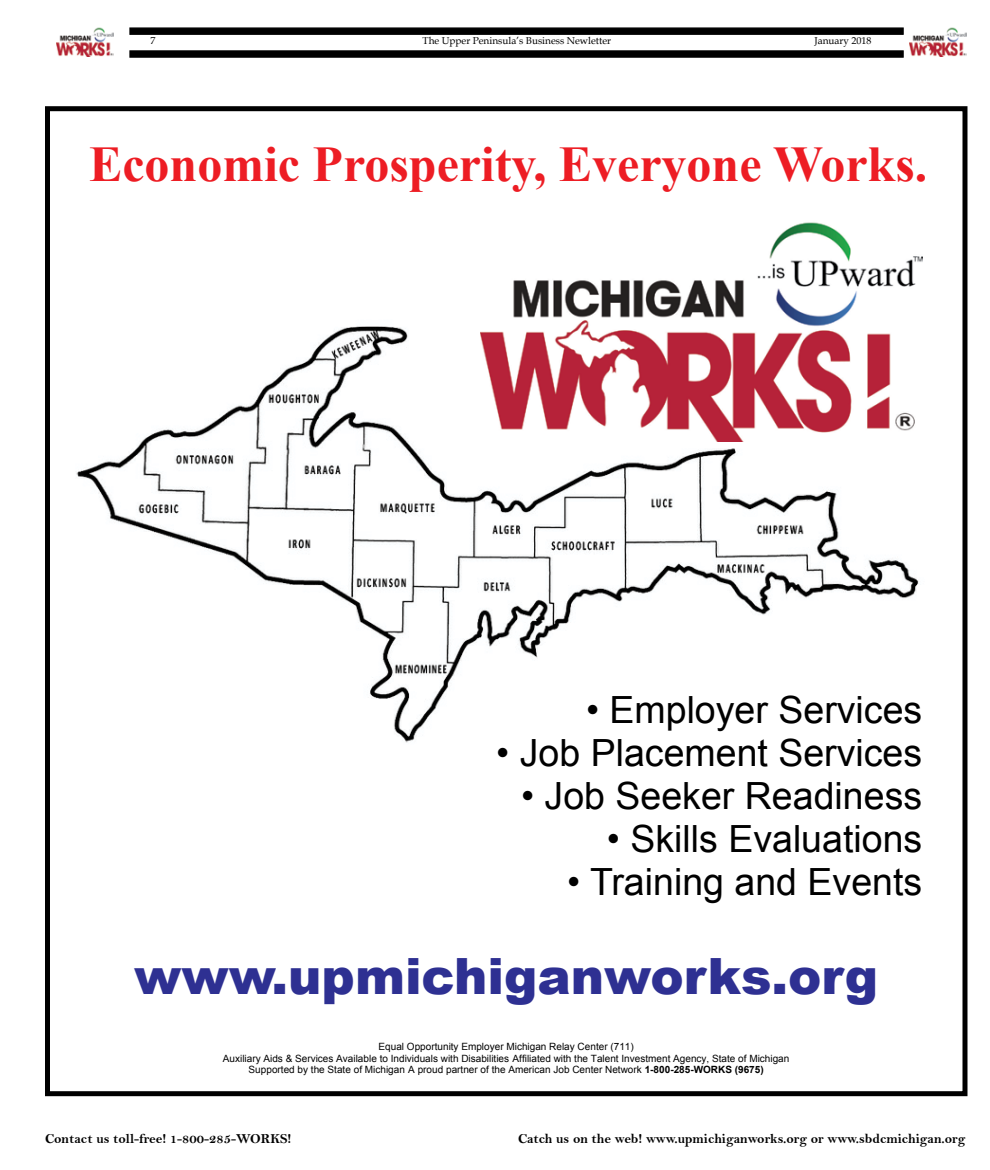
<style>
.page{position:relative;width:990px;height:1170px;background:#fff}
.page>*{position:absolute;margin:0;border:0;box-sizing:border-box;transform-origin:0 0}
.t1{font:700 50px "Times New Roman";color:#ed1d24}
.t2{font:900 50px "Arial";color:#2e3092}
.t3{font:37.5px "Arial";color:#000}
.t4{font:13.75px "Bell MT Bold";color:#000}
.t5{font:10px/11.5px "Arial";color:#000;text-align:center}
.t6{font:10px "Book Antiqua";color:#000}
.s1{font-weight:700}
</style>
<div class="page">
<div style="left:129px;top:27px;width:775px;height:8px;background:#000;border:1px solid #000"></div>
<div style="left:129px;top:50px;width:775px;height:8px;background:#000;border:1px solid #000"></div>
<img style="left:910px;top:27px;width:57px;height:30px">
<img style="left:57px;top:27px;width:57px;height:30px">
<img style="left:76px;top:326px;width:843px;height:417px">
<div style="left:45px;top:106px;width:922px;height:990px;border:5px solid #000"></div>
<img style="left:481px;top:222px;width:441px;height:219px">
<p class="t6" style="left:151px;top:34px;width:6px">7</p>
<p class="t6" style="left:423px;top:34px;width:190px">The Upper Peninsula’s Business Newletter</p>
<p class="t6" style="left:814px;top:34px;width:59px">January 2018</p>
<h1 class="t1" style="left:89px;top:130px;width:840px">Economic Prosperity, Everyone Works.</h1>
<h2 class="t3" style="left:586px;top:685px;width:338px">• Employer Services</h2>
<h2 class="t3" style="left:496px;top:728px;width:427px">• Job Placement Services</h2>
<h2 class="t3" style="left:521px;top:771px;width:403px">• Job Seeker Readiness</h2>
<h2 class="t3" style="left:607px;top:814px;width:317px">• Skills Evaluations</h2>
<h2 class="t3" style="left:567px;top:857px;width:357px">• Training and Events</h2>
<h1 class="t2" style="left:134px;top:940px;width:745px">www.upmichiganworks.org</h1>
<p class="t5" style="left:223px;top:1041px;width:568px">Equal Opportunity Employer Michigan Relay Center (711)<br>Auxiliary Aids &amp; Services Available to Individuals with Disabilities Affiliated with the Talent Investment Agency, State of Michigan<br>Supported by the State of Michigan A proud partner of the American Job Center Network <span class="s1">1-800-285-WORKS (9675)</span></p>
<h3 class="t4" style="left:45px;top:1130px;width:248px">Contact us toll-free! 1-800-285-WORKS!</h3>
<h3 class="t4" style="left:518px;top:1130px;width:449px">Catch us on the web! www.upmichiganworks.org or www.sbdcmichigan.org</h3>
</div>
